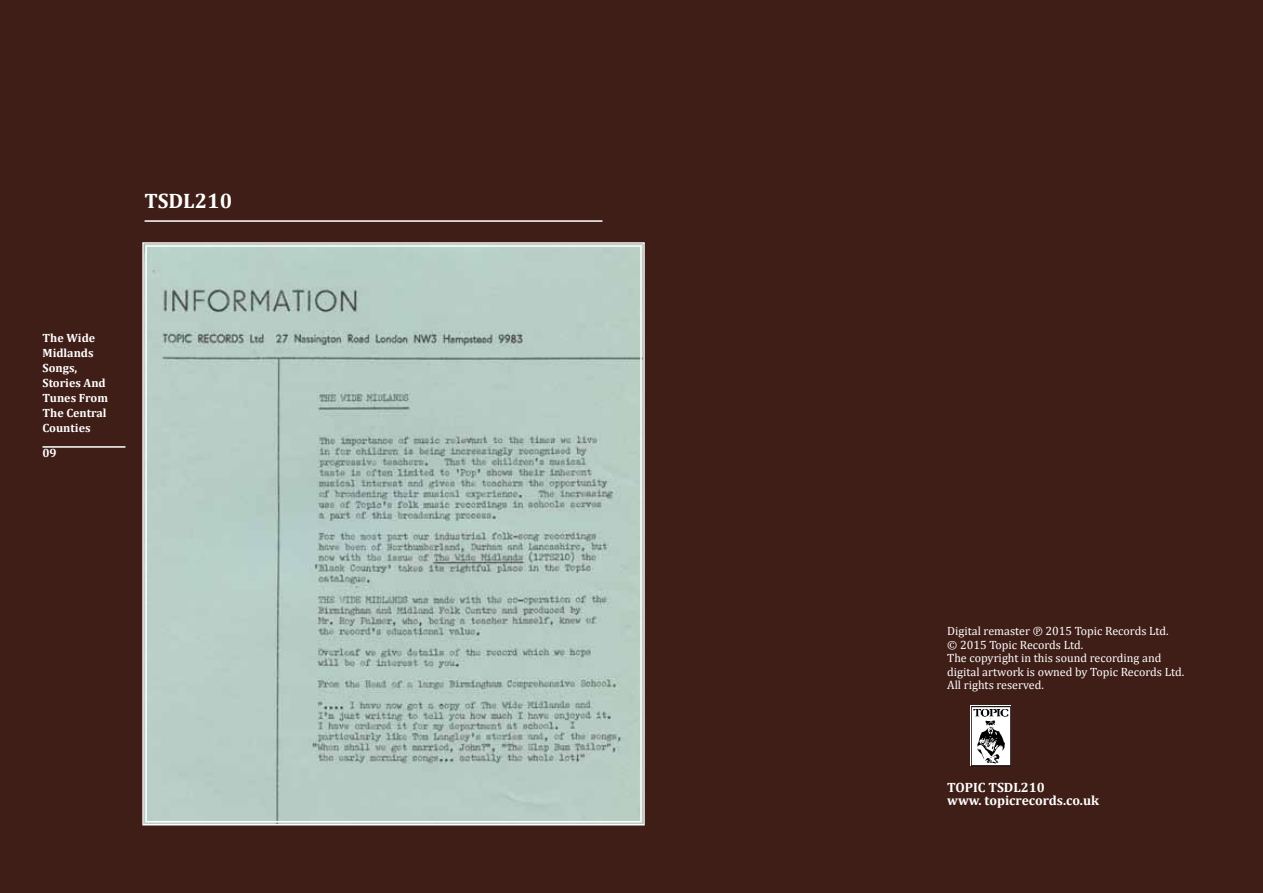
<style>
.page{position:relative;width:1263px;height:893px;background:#3f1e17}
.page>*{position:absolute;margin:0;border:0;box-sizing:border-box;transform-origin:0 0}
.t1{font:700 21px "Cambria";color:#fff}
.t2{font:700 13.5px/13.5px "Cambria";color:#fff}
.t3{font:12px/13.5px "Cambria";color:#fff}
.t4{font:700 12px/15px "Cambria";color:#fff}
</style>
<div class="page">
<hr style="left:145px;top:220px;width:457px;height:2px;background:#fff">
<hr style="left:43px;top:446px;width:82px;height:2px;background:#fff">
<img style="left:971px;top:705px;width:40px;height:61px">
<svg style="left:142px;top:242px;width:503px;height:584px"></svg>
<h1 class="t1" style="left:145px;top:188px;width:89px">TSDL210</h1>
<p class="t4" style="left:43px;top:330px;width:67px">The Wide<br>Midlands<br>Songs,<br>Stories And<br>Tunes From<br>The Central<br>Counties</p>
<p class="t4" style="left:43px;top:445px;width:16px">09</p>
<p class="t3" style="left:947px;top:624px;width:238px">Digital remaster ℗ 2015 Topic Records Ltd.<br>© 2015 Topic Records Ltd.<br>The copyright in this sound recording and digital artwork is owned by Topic Records Ltd.<br>All rights reserved.</p>
<p class="t2" style="left:947px;top:780px;width:153px">TOPIC TSDL210<br>www. topicrecords.co.uk</p>
</div>
